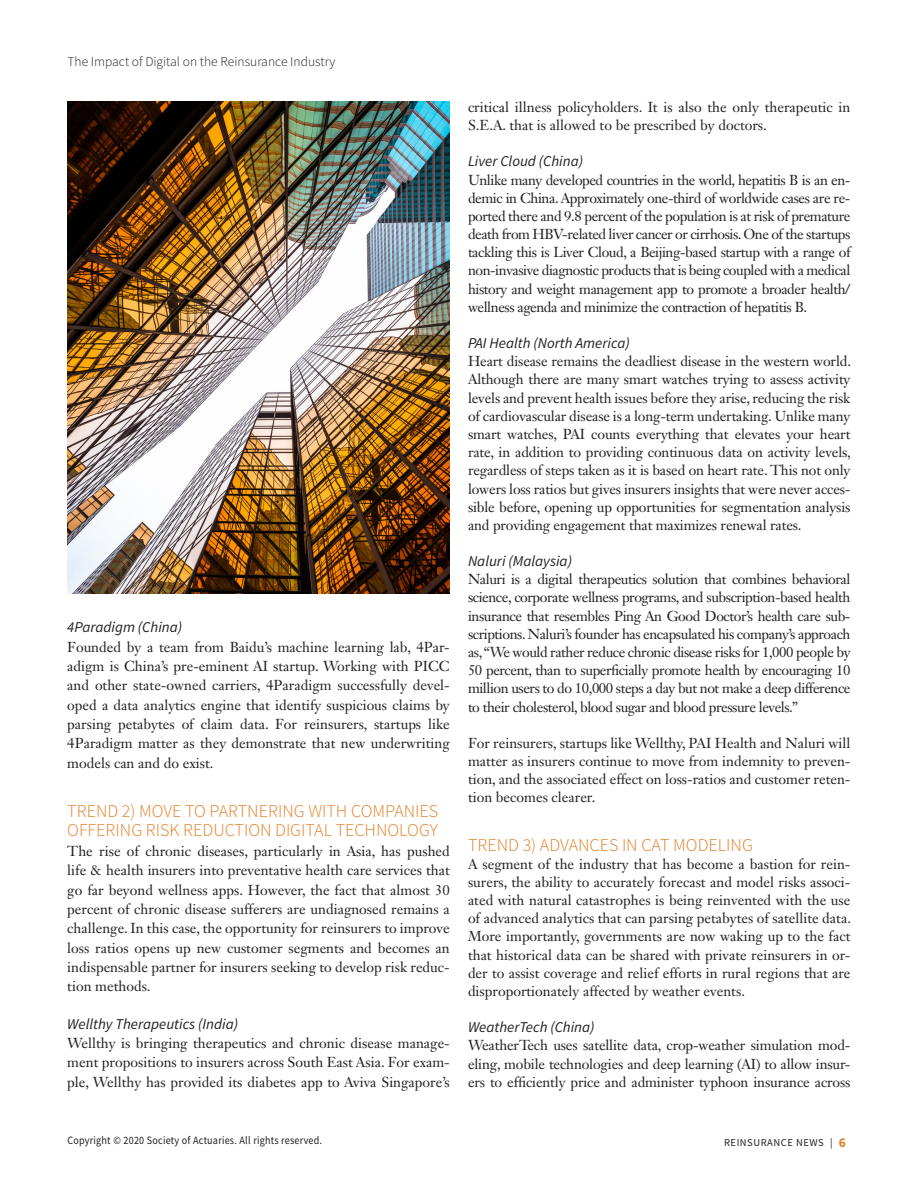
<style>
.page{position:relative;width:918px;height:1188px;background:#fff}
.page>*{position:absolute;margin:0;border:0;box-sizing:border-box;transform-origin:0 0}
.Article_Subhead_A{font:300 18px/19.4px "Source Sans Pro";color:#e27e26}
.Article_Subhead_C{font:italic 15px "Source Sans Pro";color:#231f20}
.Article_Body___space{font:14.25px/18.1px "Janson Text LT Std";color:#231f20;text-align:justify}
.Article_continuining{font:300 13.5px "Source Sans Pro";color:#231f20}
.t1{font:11.25px "Source Sans Pro";letter-spacing:.02em;color:#231f20;scale:.9 1}
.Folio_Right{font:10.5px "Source Sans Pro";letter-spacing:.05em;color:#231f20}
.s1{font-weight:700;font-size:13.5px;color:#e27e26}
</style>
<div class="page">
<img style="left:68px;top:101px;width:382px;height:493px">
<p class="Article_continuining" style="left:68px;top:54px;width:269px">The Impact of Digital on the Reinsurance Industry</p>
<p class="Article_Subhead_C" style="left:67px;top:618px;width:116px">4Paradigm (China)</p>
<p class="Article_Body___space" style="left:67px;top:637px;width:384px;line-height:19.4px">Founded by a team from Baidu’s machine learning lab, 4Par&shy;adigm is China’s pre-eminent AI startup. Working with PICC and other state-owned carriers, 4Paradigm successfully devel&shy;oped a data analytics engine that identify suspicious claims by parsing petabytes of claim data. For reinsurers, startups like 4Paradigm matter as they demonstrate that new underwriting models can and do exist.</p>
<p class="Article_Subhead_A" style="left:67px;top:802px;width:372px">TREND 2) MOVE TO PARTNERING WITH COMPANIES<br>OFFERING RISK REDUCTION DIGITAL TECHNOLOGY</p>
<p class="Article_Body___space" style="left:67px;top:841px;width:384px;line-height:19.4px">The rise of chronic diseases, particularly in Asia, has pushed life &amp; health insurers into preventative health care services that go far beyond wellness apps. However, the fact that almost 30 percent of chronic disease sufferers are undiagnosed remains a challenge. In this case, the opportunity for reinsurers to improve loss ratios opens up new customer segments and becomes an indispensable partner for insurers seeking to develop risk reduc&shy;tion methods.</p>
<p class="Article_Subhead_C" style="left:67px;top:1014px;width:172px">Wellthy Therapeutics (India)</p>
<p class="Article_Body___space" style="left:67px;top:1033px;width:384px;line-height:19.4px">Wellthy is bringing therapeutics and chronic disease manage&shy;ment propositions to insurers across South East Asia. For exam&shy;ple, Wellthy has provided its diabetes app to Aviva Singapore’s</p>
<p class="Article_Body___space" style="left:468px;top:98px;width:384px">critical illness policyholders. It is also the only therapeutic in<br>S.E.A. that is allowed to be prescribed by doctors.</p>
<p class="Article_Subhead_C" style="left:468px;top:152px;width:117px">Liver Cloud (China)</p>
<p class="Article_Body___space" style="left:468px;top:170px;width:384px">Unlike many developed countries in the world, hepatitis B is an en&shy;demic in China. Approximately one-third of worldwide cases are re&shy;ported there and 9.8 percent of the population is at risk of premature death from HBV-related liver cancer or cirrhosis. One of the startups tackling this is Liver Cloud, a Beijing-based startup with a range of non-invasive diagnostic products that is being coupled with a medical history and weight management app to promote a broader health/ wellness agenda and minimize the contraction of hepatitis B.</p>
<p class="Article_Subhead_C" style="left:468px;top:334px;width:163px">PAI Health (North America)</p>
<p class="Article_Body___space" style="left:468px;top:352px;width:385px">Heart disease remains the deadliest disease in the western world.<br>Although there are many smart watches trying to assess activity levels and prevent health issues before they arise, reducing the risk of cardiovascular disease is a long-term undertaking. Unlike many smart watches, PAI counts everything that elevates your heart rate, in addition to providing continuous data on activity levels, regardless of steps taken as it is based on heart rate. This not only lowers loss ratios but gives insurers insights that were never acces&shy;sible before, opening up opportunities for segmentation analysis and providing engagement that maximizes renewal rates.</p>
<p class="Article_Subhead_C" style="left:468px;top:552px;width:106px">Naluri (Malaysia)</p>
<p class="Article_Body___space" style="left:468px;top:570px;width:384px">Naluri is a digital therapeutics solution that combines behavioral science, corporate wellness programs, and subscription-based health insurance that resembles Ping An Good Doctor’s health care sub&shy;scriptions. Naluri’s founder has encapsulated his company’s approach as, “We would rather reduce chronic disease risks for 1,000 people by 50 percent, than to superficially promote health by encouraging 10 million users to do 10,000 steps a day but not make a deep difference to their cholesterol, blood sugar and blood pressure levels.”</p>
<p class="Article_Body___space" style="left:468px;top:734px;width:384px">For reinsurers, startups like Wellthy, PAI Health and Naluri will matter as insurers continue to move from indemnity to preven&shy;tion, and the associated effect on loss-ratios and customer reten&shy;tion becomes clearer.</p>
<p class="Article_Subhead_A" style="left:468px;top:835px;width:286px">TREND 3) ADVANCES IN CAT MODELING</p>
<p class="Article_Body___space" style="left:468px;top:855px;width:385px">A segment of the industry that has become a bastion for rein&shy;surers, the ability to accurately forecast and model risks associ&shy;ated with natural catastrophes is being reinvented with the use of advanced analytics that can parsing petabytes of satellite data.<br>More importantly, governments are now waking up to the fact that historical data can be shared with private reinsurers in or&shy;der to assist coverage and relief efforts in rural regions that are disproportionately affected by weather events.</p>
<p class="Article_Subhead_C" style="left:468px;top:1018px;width:128px">WeatherTech (China)</p>
<p class="Article_Body___space" style="left:468px;top:1036px;width:384px">WeatherTech uses satellite data, crop-weather simulation mod&shy;eling, mobile technologies and deep learning (AI) to allow insur&shy;ers to efficiently price and administer typhoon insurance across</p>
<p class="t1" style="left:68px;top:1133px;width:284px">Copyright © 2020 Society of Actuaries. All rights reserved.</p>
<p class="Folio_Right" style="left:724px;top:1136px;width:123px">REINSURANCE NEWS | <span class="s1">6</span></p>
</div>
